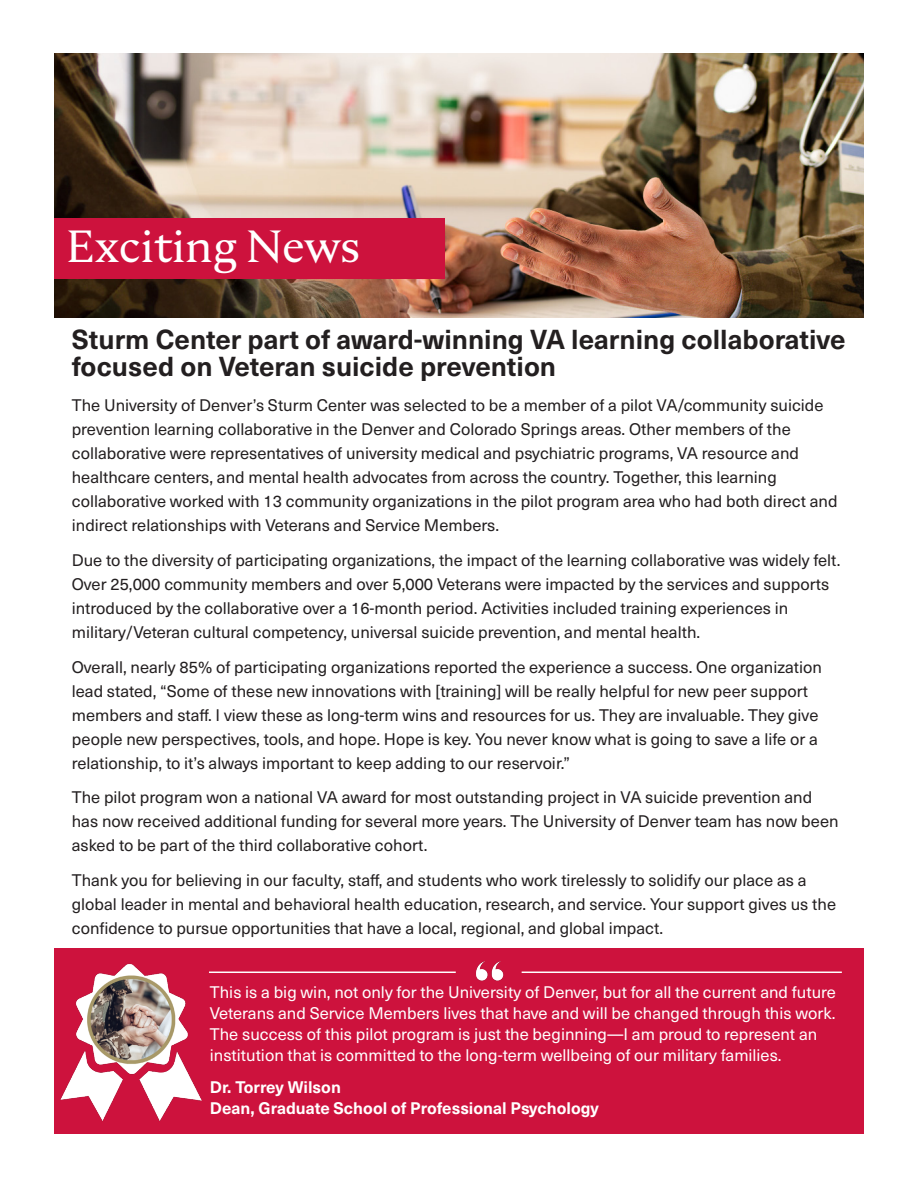
<style>
.page{position:relative;width:918px;height:1188px;background:#fff}
.page>*{position:absolute;margin:0;border:0;box-sizing:border-box;transform-origin:0 0}
.t1{font:45px "Nocturne Serif";color:#fff}
.Pullout_Text{font:700 27px/27px "Neue Haas Unica W1 G";color:#231f20}
.Pullout_Text-2{font:16.5px/24px "Neue Haas Unica W1 G";color:#231f20}
.Pullout_Text-3{font:16.5px/21px "Neue Haas Unica W1 G";color:#fff}
.Pullout_Text-4{font:700 16.5px/21px "Neue Haas Unica W1 G";color:#fff}
</style>
<div class="page">
<img style="left:54px;top:54px;width:810px;height:263px">
<div style="left:54px;top:948px;width:810px;height:186px;background:#cd123d"></div>
<div style="left:54px;top:219px;width:391px;height:60px;background:#cd123d"></div>
<img style="left:475px;top:961px;width:29px;height:20px">
<hr style="left:522px;top:972px;width:320px;height:1px;background:#fff">
<hr style="left:209px;top:972px;width:247px;height:1px;background:#fff">
<img style="left:60px;top:963px;width:142px;height:158px">
<p class="t1" style="left:67px;top:217px;width:296px">Exciting News</p>
<p class="Pullout_Text" style="left:72px;top:324px;width:775px">Sturm Center part of award-winning VA learning collaborative focused on Veteran suicide prevention</p>
<p class="Pullout_Text-2" style="left:72px;top:392px;width:767px">The University of Denver’s Sturm Center was selected to be a member of a pilot VA/community suicide prevention learning collaborative in the Denver and Colorado Springs areas. Other members of the collaborative were representatives of university medical and psychiatric programs, VA resource and healthcare centers, and mental health advocates from across the country. Together, this learning collaborative worked with 13 community organizations in the pilot program area who had both direct and indirect relationships with Veterans and Service Members.</p>
<p class="Pullout_Text-2" style="left:72px;top:547px;width:770px">Due to the diversity of participating organizations, the impact of the learning collaborative was widely felt.<br>Over 25,000 community members and over 5,000 Veterans were impacted by the services and supports introduced by the collaborative over a 16-month period. Activities included training experiences in military/Veteran cultural competency, universal suicide prevention, and mental health.</p>
<p class="Pullout_Text-2" style="left:72px;top:654px;width:752px">Overall, nearly 85% of participating organizations reported the experience a success. One organization lead stated, “Some of these new innovations with [training] will be really helpful for new peer support members and staff. I view these as long-term wins and resources for us. They are invaluable. They give people new perspectives, tools, and hope. Hope is key. You never know what is going to save a life or a relationship, to it’s always important to keep adding to our reservoir.”</p>
<p class="Pullout_Text-2" style="left:72px;top:785px;width:768px">The pilot program won a national VA award for most outstanding project in VA suicide prevention and has now received additional funding for several more years. The University of Denver team has now been asked to be part of the third collaborative cohort.</p>
<p class="Pullout_Text-2" style="left:72px;top:867px;width:766px">Thank you for believing in our faculty, staff, and students who work tirelessly to solidify our place as a global leader in mental and behavioral health education, research, and service. Your support gives us the confidence to pursue opportunities that have a local, regional, and global impact.</p>
<p class="Pullout_Text-3" style="left:210px;top:981px;width:628px">This is a big win, not only for the University of Denver, but for all the current and future Veterans and Service Members lives that have and will be changed through this work.<br>The success of this pilot program is just the beginning—I am proud to represent an institution that is committed to the long-term wellbeing of our military families.</p>
<p class="Pullout_Text-4" style="left:210px;top:1076px;width:390px">Dr. Torrey Wilson<br>Dean, Graduate School of Professional Psychology</p>
</div>
